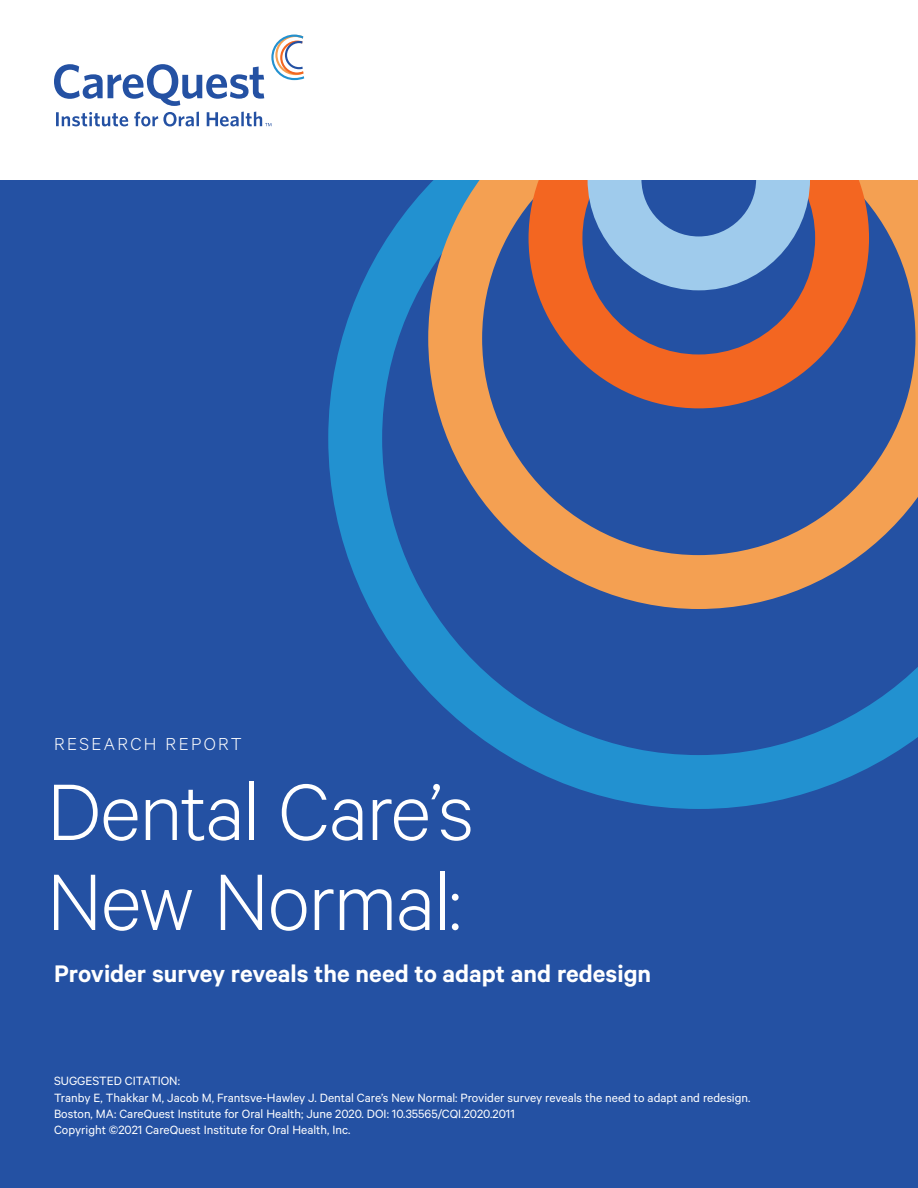
<style>
.page{position:relative;width:918px;height:1188px;background:#fff}
.page>*{position:absolute;margin:0;border:0;box-sizing:border-box;transform-origin:0 0}
.t1{font:300 90px/90px "Calibre";letter-spacing:-.02em;color:#fff}
.t2{font:600 27px "Calibre";color:#fff}
.t3{font:300 19.5px "Calibre";letter-spacing:.12em;color:#fff}
.t4{font:13.5px/16.2px "Calibre";color:#fff}
</style>
<div class="page">
<svg style="left:56px;top:112px;width:72px;height:14px"></svg>
<svg style="left:134px;top:112px;width:65px;height:14px"></svg>
<svg style="left:207px;top:112px;width:65px;height:14px"></svg>
<svg style="left:271px;top:35px;width:33px;height:45px"></svg>
<svg style="left:54px;top:64px;width:210px;height:42px"></svg>
<div style="left:0;top:181px;width:918px;height:1007px;background:#2451a3"></div>
<svg style="left:328px;top:186px;width:590px;height:623px"></svg>
<svg style="left:428px;top:181px;width:490px;height:428px"></svg>
<svg style="left:529px;top:181px;width:340px;height:227px;fill:#f36621"></svg>
<svg style="left:588px;top:181px;width:222px;height:109px"></svg>
<h3 class="t3" style="left:54px;top:733px;width:189px">RESEARCH REPORT</h3>
<h1 class="t1" style="left:47px;top:763px;width:429px">Dental Care’s<br>New Normal:</h1>
<h2 class="t2" style="left:54px;top:957px;width:599px">Provider survey reveals the need to adapt and redesign</h2>
<p class="t4" style="left:54px;top:1073px;width:698px">SUGGESTED CITATION:<br>Tranby E, Thakkar M, Jacob M, Frantsve-Hawley J. Dental Care’s New Normal: Provider survey reveals the need to adapt and redesign.<br>Boston, MA: CareQuest Institute for Oral Health; June 2020. DOI: 10.35565/CQI.2020.2011<br>Copyright ©2021 CareQuest Institute for Oral Health, Inc.</p>
</div>
